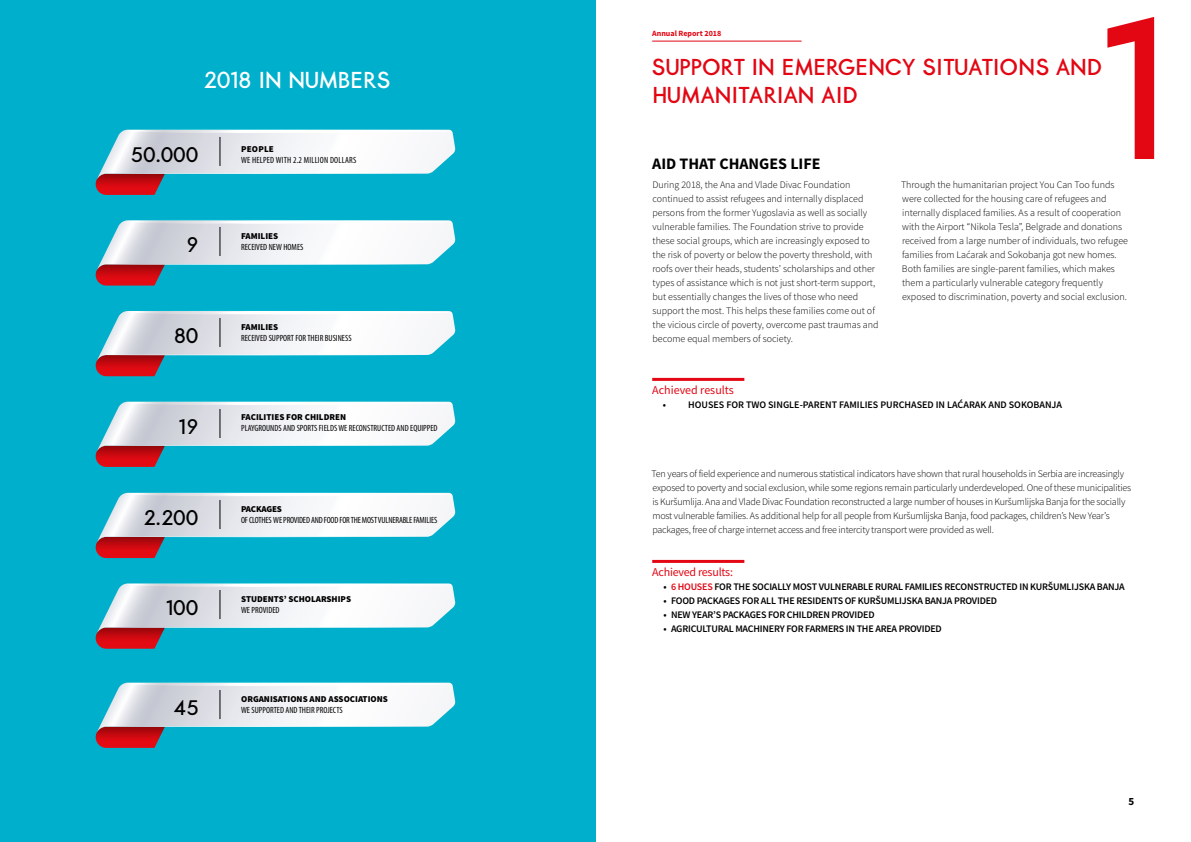
<style>
.page{position:relative;width:1191px;height:842px;background:#fff}
.page>*{position:absolute;margin:0;border:0;box-sizing:border-box;transform-origin:0 0}
.t1{font:500 198.8px "Simpel";color:#e30613}
.t2{font:500 23px/27.6px "Simpel";color:#e30613}
.t3{font:500 23px "Simpel";color:#fff}
.t4{font:500 21px "Simpel";color:#000}
.t5{font:700 16px "Source Sans Pro";color:#000}
.t6{font:12px "Source Sans Pro";letter-spacing:-.01em;color:#e30613}
.t7{font:700 11px "Source Sans Pro";color:#000}
.t8{font:300 10px/14px "Source Sans Pro";color:#000}
.t9{font:300 10px/14px "Source Sans Pro";letter-spacing:-.02em;color:#000}
.t10{font:600 10px "Source Sans Pro";letter-spacing:-.02em;color:#000}
.t11{font:600 10px "Source Sans Pro";color:#000}
.t12{font:condensed 9px "Myriad Pro";color:#000}
.t13{font:900 9px "Source Sans Pro";color:#000}
.t14{font:condensed 9px "Myriad Pro";letter-spacing:-.02em;color:#000}
.t15{font:condensed 9px "Myriad Pro";letter-spacing:.02em;color:#000}
.t16{font:900 9px "Source Sans Pro";letter-spacing:-.03em;color:#000}
.t17{font:700 8px "Source Sans Pro";color:#e30613}
.s1{color:#e30613}
</style>
<div class="page">
<div style="left:0;top:0;width:595px;height:842px;background:#00afcb"></div>
<svg style="left:96px;top:129px;width:359px;height:66px"></svg>
<svg style="left:96px;top:220px;width:359px;height:66px"></svg>
<svg style="left:96px;top:311px;width:359px;height:65px"></svg>
<svg style="left:96px;top:401px;width:359px;height:66px"></svg>
<svg style="left:96px;top:492px;width:359px;height:66px"></svg>
<svg style="left:96px;top:583px;width:359px;height:66px"></svg>
<svg style="left:96px;top:682px;width:359px;height:66px"></svg>
<hr style="left:652px;top:41px;width:149px;height:1px;background:#e30613">
<hr style="left:652px;top:378px;width:92px;height:3px;background:#e30613">
<hr style="left:652px;top:560px;width:92px;height:3px;background:#e30613">
<h2 class="t3" style="left:203px;top:65px;width:189px">2018 IN NUMBERS</h2>
<h3 class="t4" style="left:131px;top:141px;width:69px">50.000</h3>
<p class="t13" style="left:241px;top:143px;width:34px">PEOPLE</p>
<p class="t15" style="left:241px;top:155px;width:117px">WE HELPED WITH 2.2 MILLION DOLLARS</p>
<h3 class="t4" style="left:187px;top:231px;width:13px">9</h3>
<p class="t13" style="left:241px;top:230px;width:39px">FAMILIES</p>
<p class="t12" style="left:241px;top:241px;width:64px">RECEIVED NEW HOMES</p>
<h3 class="t4" style="left:174px;top:322px;width:26px">80</h3>
<p class="t13" style="left:241px;top:320px;width:39px">FAMILIES</p>
<p class="t12" style="left:241px;top:332px;width:112px">RECEIVED SUPPORT FOR THEIR BUSINESS</p>
<h3 class="t4" style="left:178px;top:413px;width:22px">19</h3>
<p class="t13" style="left:241px;top:411px;width:107px">FACILITIES FOR CHILDREN</p>
<p class="t12" style="left:241px;top:423px;width:198px">PLAYGROUNDS AND SPORTS FIELDS WE RECONSTRUCTED AND EQUIPPED</p>
<h3 class="t4" style="left:143px;top:504px;width:57px">2.200</h3>
<p class="t16" style="left:241px;top:502px;width:42px">PACKAGES</p>
<p class="t14" style="left:241px;top:514px;width:198px">OF CLOTHES WE PROVIDED AND FOOD FOR THE MOST VULNERABLE FAMILIES</p>
<h3 class="t4" style="left:165px;top:595px;width:35px">100</h3>
<p class="t13" style="left:241px;top:593px;width:111px">STUDENTS’ SCHOLARSHIPS</p>
<p class="t12" style="left:241px;top:605px;width:40px">WE PROVIDED</p>
<h3 class="t4" style="left:174px;top:694px;width:26px">45</h3>
<p class="t13" style="left:241px;top:692px;width:148px">ORGANISATIONS AND ASSOCIATIONS</p>
<p class="t12" style="left:241px;top:704px;width:103px">WE SUPPORTED AND THEIR PROJECTS</p>
<h1 class="t1" style="left:1093px;top:-37px;width:76px">1</h1>
<p class="t8" style="left:902px;top:192px;width:227px">were collected for the housing care of refugees and internally displaced families. As a result of cooperation with the Airport “Nikola Tesla”, Belgrade and donations received from a large number of individuals, two refugee families from Laćarak and Sokobanja got new homes.<br>Both families are single-parent families, which makes them a particularly vulnerable category frequently exposed to discrimination, poverty and social exclusion.</p>
<p class="t17" style="left:652px;top:28px;width:71px">Annual Report 2018</p>
<h2 class="t2" style="left:651px;top:53px;width:452px">SUPPORT IN EMERGENCY SITUATIONS AND<br>HUMANITARIAN AID</h2>
<h3 class="t5" style="left:652px;top:152px;width:170px">AID THAT CHANGES LIFE</h3>
<p class="t8" style="left:652px;top:178px;width:228px">During 2018, the Ana and Vlade Divac Foundation continued to assist refugees and internally displaced persons from the former Yugoslavia as well as socially vulnerable families. The Foundation strive to provide these social groups, which are increasingly exposed to the risk of poverty or below the poverty threshold, with roofs over their heads, students’ scholarships and other types of assistance which is not just short-term support, but essentially changes the lives of those who need support the most. This helps these families come out of the vicious circle of poverty, overcome past traumas and become equal members of society.</p>
<p class="t8" style="left:901px;top:178px;width:215px">Through the humanitarian project You Can Too funds</p>
<p class="t6" style="left:652px;top:382px;width:83px">Achieved results</p>
<p class="t11" style="left:663px;top:398px;width:401px">• HOUSES FOR TWO SINGLE-PARENT FAMILIES PURCHASED IN LAĆARAK AND SOKOBANJA</p>
<p class="t9" style="left:651px;top:466px;width:481px">Ten years of field experience and numerous statistical indicators have shown that rural households in Serbia are increasingly exposed to poverty and social exclusion, while some regions remain particularly underdeveloped. One of these municipalities is Kuršumlija. Ana and Vlade Divac Foundation reconstructed a large number of houses in Kuršumlijska Banja for the socially most vulnerable families. As additional help for all people from Kuršumlijska Banja, food packages, children’s New Year’s packages, free of charge internet access and free intercity transport were provided as well.</p>
<p class="t6" style="left:652px;top:564px;width:82px">Achieved results:</p>
<p class="t10" style="left:663px;top:580px;width:463px">• <span class="s1">6 HOUSES</span> FOR TH E SOCIALLY MOST VULNERABLE RURAL FAMILIES RECONSTRUCTED IN KURŠUMLIJSKA BANJA</p>
<p class="t10" style="left:663px;top:594px;width:335px">• FOOD PACKAGES FOR ALL TH E RESIDENTS OF KURŠUMLIJSKA BANJA PROVIDED</p>
<p class="t10" style="left:663px;top:608px;width:212px">• N EW YEAR’S PACKAGES FOR CH ILDREN PROVIDED</p>
<p class="t10" style="left:663px;top:622px;width:280px">• AGRICULTURAL MACH INERY FOR FARMERS IN TH E AREA PROVIDED</p>
<p class="t7" style="left:1128px;top:794px;width:7px">5</p>
</div>
